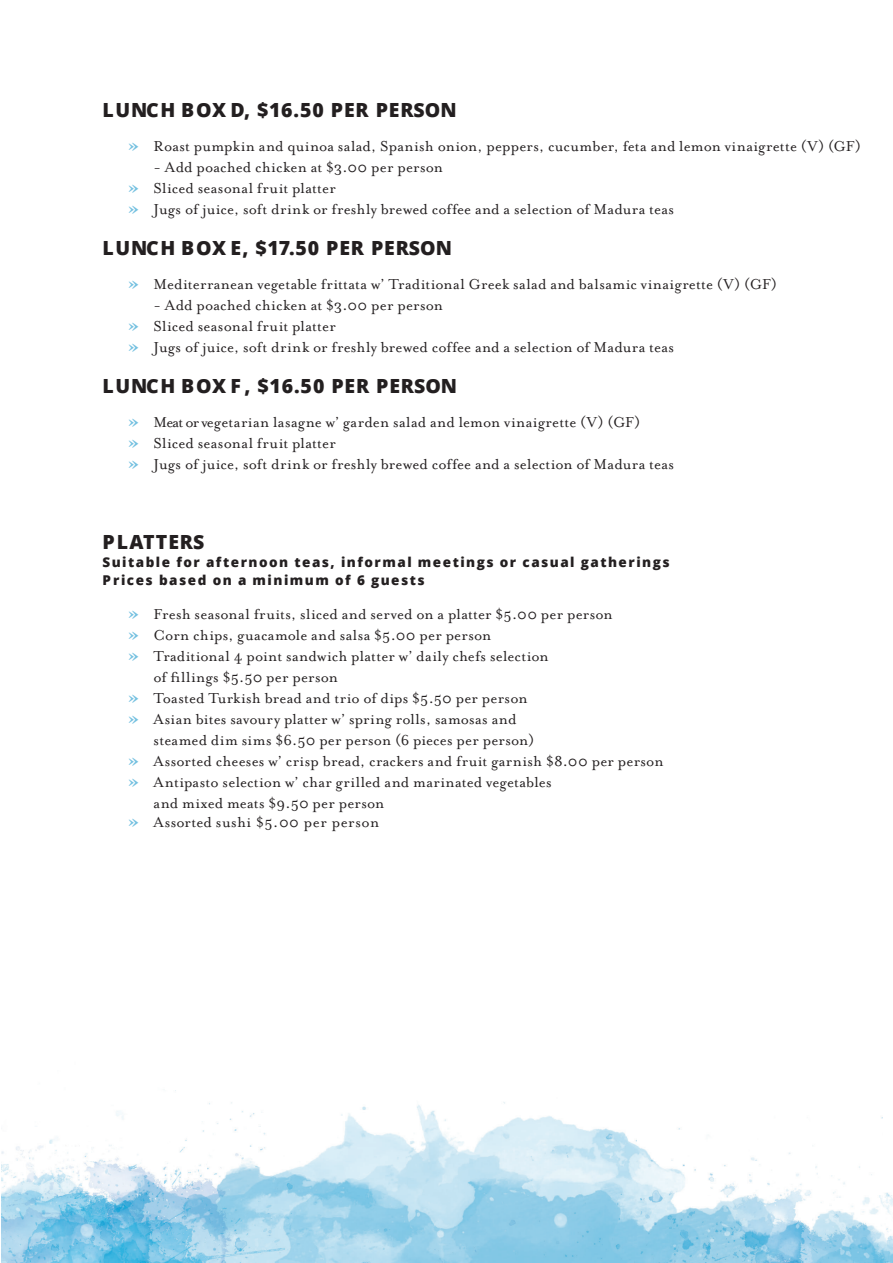
<style>
.page{position:relative;width:893px;height:1263px;background:#fff}
.page>*{position:absolute;margin:0;border:0;box-sizing:border-box;transform-origin:0 0}
.t1{font:800 19.5px "Open Sans";letter-spacing:.04em;color:#231f20}
.t2{font:16.5px/21px "Mrs Eaves Roman";letter-spacing:.015em;color:#231f20}
.t3{font:800 13.5px/18px "Open Sans";letter-spacing:.11em;color:#231f20}
.s1{font-family:"Mrs Eaves";font-weight:700;font-size:21px;color:#73c0e0}
</style>
<div class="page">
<img style="left:2px;top:1090px;width:891px;height:173px">
<p class="t1" style="left:103px;top:96px;width:356px">LUNCH BOX D, $16.50 PER PERSON</p>
<p class="t2" style="left:128px;top:136px;width:735px"><span class="s1">»</span> Roast pumpkin and quinoa salad, Spanish onion, peppers, cucumber, feta and lemon vinaigrette (V) (GF)</p>
<p class="t2" style="left:128px;top:157px;width:548px;text-indent:26px">- Add poached chicken at $3.00 per person<br><span class="s1">»</span> Sliced seasonal fruit platter<br><span class="s1">»</span> Jugs of juice, soft drink or freshly brewed coffee and a selection of Madura teas</p>
<p class="t1" style="left:103px;top:234px;width:351px">LUNCH BOX E, $17.50 PER PERSON</p>
<p class="t2" style="left:128px;top:274px;width:651px"><span class="s1">»</span> Mediterranean vegetable frittata w’ Traditional Greek salad and balsamic vinaigrette (V) (GF)</p>
<p class="t2" style="left:128px;top:295px;width:548px;text-indent:26px">- Add poached chicken at $3.00 per person<br><span class="s1">»</span> Sliced seasonal fruit platter<br><span class="s1">»</span> Jugs of juice, soft drink or freshly brewed coffee and a selection of Madura teas</p>
<p class="t1" style="left:103px;top:372px;width:356px">LUNCH BOX F , $16.50 PER PERSON</p>
<p class="t2" style="left:128px;top:412px;width:548px"><span class="s1">»</span> Meat or vegetarian lasagne w’ garden salad and lemon vinaigrette (V) (GF)<br><span class="s1">»</span> Sliced seasonal fruit platter<br><span class="s1">»</span> Jugs of juice, soft drink or freshly brewed coffee and a selection of Madura teas</p>
<p class="t1" style="left:103px;top:527px;width:103px">PLATTERS</p>
<p class="t3" style="left:102px;top:552px;width:569px">Suitable for afternoon teas, informal meetings or casual gatherings<br>Prices based on a minimum of 6 guests</p>
<p class="t2" style="left:128px;top:604px;width:486px"><span class="s1">»</span> Fresh seasonal fruits, sliced and served on a platter $5.00 per person</p>
<p class="t2" style="left:128px;top:625px;width:365px"><span class="s1">»</span> Corn chips, guacamole and salsa $5.00 per person</p>
<p class="t2" style="left:128px;top:646px;width:422px"><span class="s1">»</span> Traditional 4 point sandwich platter w’ daily chefs selection</p>
<p class="t2" style="left:154px;top:667px;width:186px">of fillings $5.50 per person</p>
<p class="t2" style="left:128px;top:688px;width:401px"><span class="s1">»</span> Toasted Turkish bread and trio of dips $5.50 per person</p>
<p class="t2" style="left:128px;top:709px;width:390px"><span class="s1">»</span> Asian bites savoury platter w’ spring rolls, samosas and</p>
<p class="t2" style="left:154px;top:730px;width:382px">steamed dim sims $6.50 per person (6 pieces per person)</p>
<p class="t2" style="left:128px;top:751px;width:537px"><span class="s1">»</span> Assorted cheeses w’ crisp bread, crackers and fruit garnish $8.00 per person</p>
<p class="t2" style="left:154px;top:772px;width:400px;text-indent:-26px"><span class="s1">»</span> Antipasto selection w’ char grilled and marinated vegetables and mixed meats $9.50 per person</p>
<p class="t2" style="left:128px;top:812px;width:253px"><span class="s1">»</span> Assorted sushi $5.00 per person</p>
</div>
